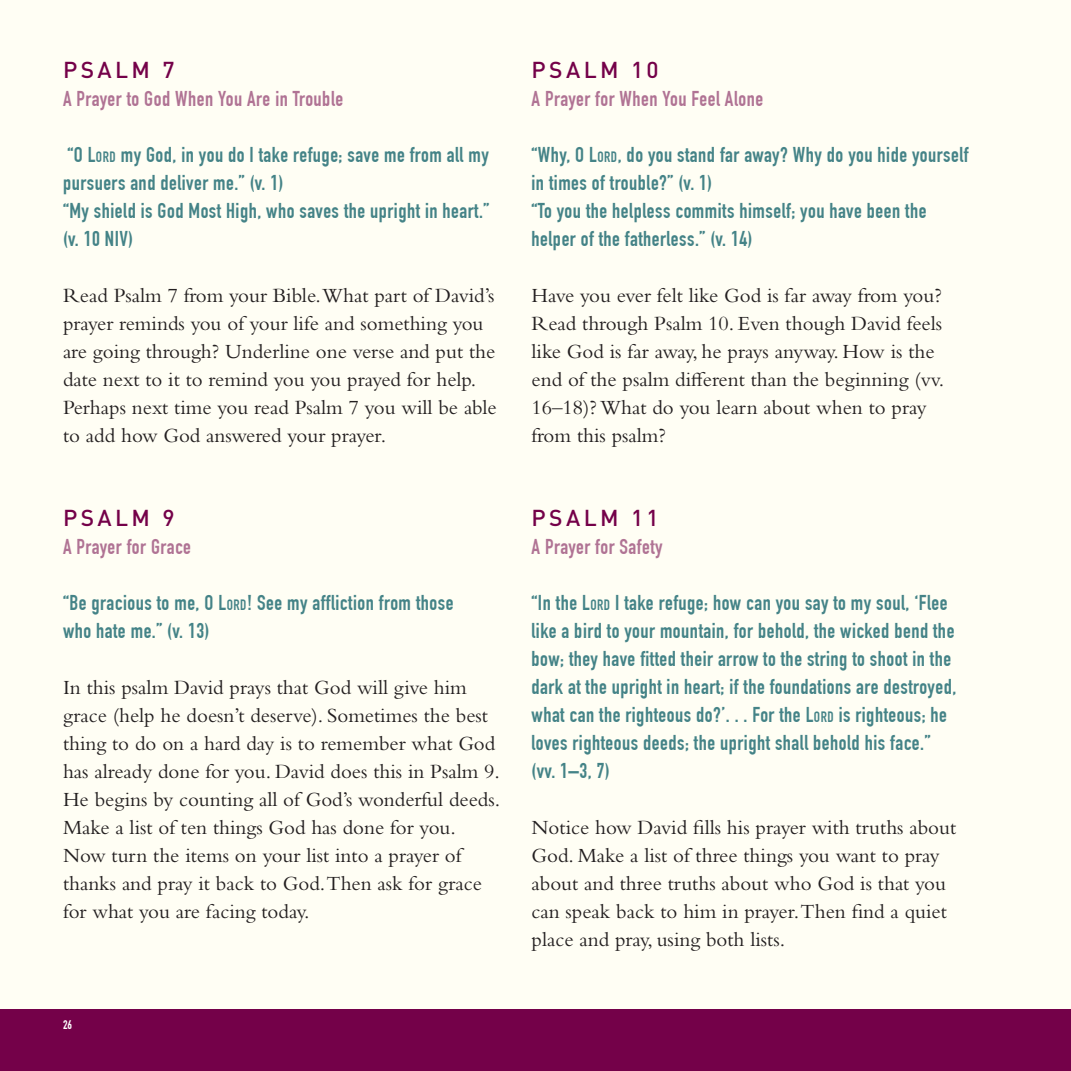
<style>
.page{position:relative;width:1071px;height:1071px;background:#fffef4}
.page>*{position:absolute;margin:0;border:0;box-sizing:border-box;transform-origin:0 0}
.t1{font:500 22.75px "DIN";letter-spacing:.15em;color:#740149}
.t2{font:21px/28px "Bembo Std";color:#231f20}
.t3{font:700 21px/28px "DIN Condensed";letter-spacing:.025em;color:#448387}
.t4{font:700 21px "DIN Condensed";letter-spacing:.025em;color:#b07394}
.t5{font:700 12.25px "DIN Condensed";color:#fff}
.s1{font-style:inherit}
.s2{font-size:14.7px}
</style>
<div class="page">
<div style="left:0;top:1009px;width:1071px;height:62px;background:#740149"></div>
<p class="t1" style="left:63px;top:56px;width:113px">PSALM 7</p>
<p class="t4" style="left:63px;top:87px;width:282px">A Prayer to God When You Are in Trouble</p>
<p class="t3" style="left:63px;top:141px;width:428px">“O <span class="s1">L</span><span class="s2">ORD</span> my God, in you do I take refuge; save me from all my pursuers and deliver me.” (v. 1)<br>“My shield is God Most High, who saves the upright in heart.” (v. 10 NIV)</p>
<p class="t2" style="left:63px;top:282px;width:435px">Read Psalm 7 from your Bible.What part of David’s prayer reminds you of your life and something you are going through? Underline one verse and put the date next to it to remind you you prayed for help.<br>Perhaps next time you read Psalm 7 you will be able to add how God answered your prayer.</p>
<p class="t1" style="left:63px;top:504px;width:113px">PSALM 9</p>
<p class="t4" style="left:63px;top:535px;width:130px">A Prayer for Grace</p>
<p class="t3" style="left:63px;top:589px;width:392px">“Be gracious to me, O <span class="s1">L</span><span class="s2">ORD</span>! See my affliction from those who hate me.” (v. 13)</p>
<p class="t2" style="left:63px;top:674px;width:439px">In this psalm David prays that God will give him grace (help he doesn’t deserve). Sometimes the best thing to do on a hard day is to remember what God has already done for you. David does this in Psalm 9.<br>He begins by counting all of God’s wonderful deeds.<br>Make a list of ten things God has done for you.<br>Now turn the items on your list into a prayer of thanks and pray it back to God.Then ask for grace for what you are facing today.</p>
<p class="t5" style="left:63px;top:1017px;width:11px">26</p>
<p class="t1" style="left:532px;top:56px;width:129px">PSALM 10</p>
<p class="t4" style="left:532px;top:87px;width:233px">A Prayer for When You Feel Alone</p>
<p class="t3" style="left:532px;top:141px;width:438px">“Why, O <span class="s1">L</span><span class="s2">ORD</span>, do you stand far away? Why do you hide yourself in times of trouble?” (v. 1)<br>“To you the helpless commits himself; you have been the helper of the fatherless.” (v. 14)</p>
<p class="t2" style="left:532px;top:282px;width:414px">Have you ever felt like God is far away from you?<br>Read through Psalm 10. Even though David feels like God is far away, he prays anyway. How is the end of the psalm different than the beginning (vv.<br>16–18)? What do you learn about when to pray from this psalm?</p>
<p class="t1" style="left:532px;top:504px;width:129px">PSALM 11</p>
<p class="t4" style="left:532px;top:535px;width:133px">A Prayer for Safety</p>
<p class="t3" style="left:532px;top:589px;width:426px">“In the <span class="s1">L</span><span class="s2">ORD</span> I take refuge; how can you say to my soul, ‘Flee like a bird to your mountain, for behold, the wicked bend the bow; they have fitted their arrow to the string to shoot in the dark at the upright in heart; if the foundations are destroyed, what can the righteous do?’. . . For the <span class="s1">L</span><span class="s2">ORD</span> is righteous; he loves righteous deeds; the upright shall behold his face.” (vv. 1–3, 7)</p>
<p class="t2" style="left:532px;top:814px;width:426px">Notice how David fills his prayer with truths about God. Make a list of three things you want to pray about and three truths about who God is that you can speak back to him in prayer.Then find a quiet place and pray, using both lists.</p>
</div>
